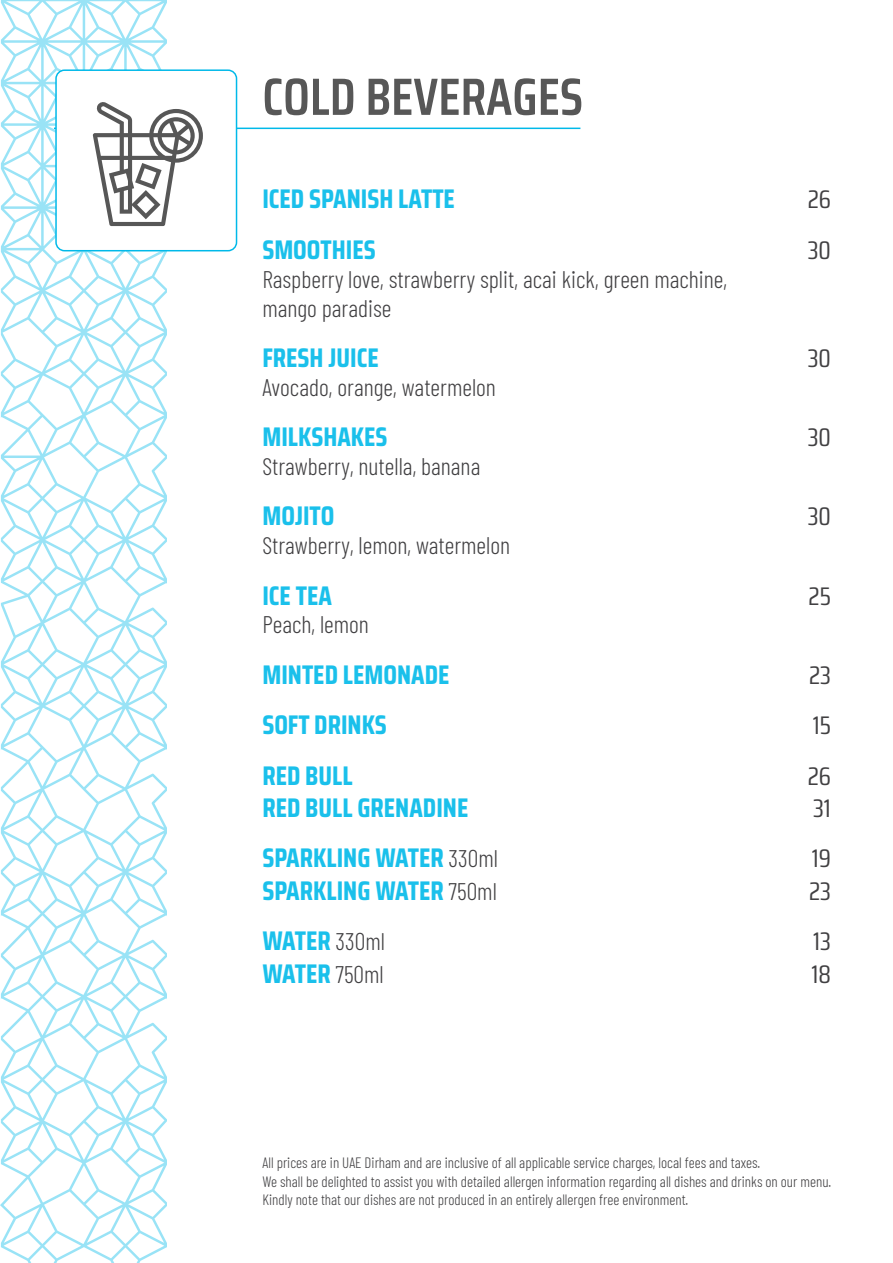
<style>
.page{position:relative;width:893px;height:1263px;background:#fff}
.page>*{position:absolute;margin:0;border:0;box-sizing:border-box;transform-origin:0 0}
.t1{font:600 52.5px "Saira Condensed";color:#575757}
.t2{font:700 27px "Saira Condensed";color:#1ac0eb}
.t3{font:25.5px "Saira Condensed";color:#414042}
.t4{font:300 24px/28.8px "Barlow Condensed";color:#414042}
.t5{font:300 15px/18px "Barlow Condensed";color:#414042}
.s1{font-family:"Barlow Condensed";font-weight:300;font-size:24px;color:#414042}
</style>
<div class="page">
<svg style="left:0;top:0;width:167px;height:1263px"></svg>
<hr style="left:54px;top:128px;width:526px;height:1px;background:#00b9e9">
<div style="left:56px;top:70px;width:181px;height:181px;background:#fff;border-radius:9px"></div>
<div style="left:55px;top:69px;width:182px;height:182px;border:2px solid #00b9e9;border-radius:9px"></div>
<svg style="left:93px;top:102px;width:110px;height:124px"></svg>
<h1 class="t1" style="left:262px;top:57px;width:322px">COLD BEVERAGES</h1>
<h2 class="t2" style="left:262px;top:178px;width:194px">ICED SPANISH LATTE</h2>
<h3 class="t3" style="left:808px;top:181px;width:25px">26</h3>
<h2 class="t2" style="left:262px;top:229px;width:115px">SMOOTHIES</h2>
<h3 class="t3" style="left:808px;top:231px;width:25px">30</h3>
<h3 class="t4" style="left:262px;top:263px;width:466px">Raspberry love, strawberry split, acai kick, green machine, mango paradise</h3>
<h2 class="t2" style="left:262px;top:337px;width:118px">FRESH JUICE</h2>
<h3 class="t3" style="left:808px;top:339px;width:25px">30</h3>
<h3 class="t4" style="left:262px;top:371px;width:235px">Avocado, orange, watermelon</h3>
<h2 class="t2" style="left:262px;top:416px;width:127px">MILKSHAKES</h2>
<h3 class="t3" style="left:808px;top:418px;width:25px">30</h3>
<h3 class="t4" style="left:262px;top:450px;width:219px">Strawberry, nutella, banana</h3>
<h2 class="t2" style="left:262px;top:495px;width:74px">MOJITO</h2>
<h3 class="t3" style="left:808px;top:497px;width:25px">30</h3>
<h3 class="t4" style="left:262px;top:529px;width:249px">Strawberry, lemon, watermelon</h3>
<h2 class="t2" style="left:262px;top:574px;width:71px">ICE TEA</h2>
<h3 class="t3" style="left:809px;top:577px;width:24px">25</h3>
<h3 class="t4" style="left:262px;top:609px;width:108px">Peach, lemon</h3>
<h2 class="t2" style="left:262px;top:654px;width:189px">MINTED LEMONADE</h2>
<h3 class="t3" style="left:809px;top:656px;width:23px">23</h3>
<h2 class="t2" style="left:262px;top:704px;width:126px">SOFT DRINKS</h2>
<h3 class="t3" style="left:813px;top:706px;width:20px">15</h3>
<h2 class="t2" style="left:262px;top:754px;width:92px">RED BULL</h2>
<h3 class="t3" style="left:808px;top:757px;width:25px">26</h3>
<h2 class="t2" style="left:262px;top:787px;width:208px">RED BULL GRENADINE</h2>
<h3 class="t3" style="left:813px;top:789px;width:19px">31</h3>
<h2 class="t2" style="left:262px;top:837px;width:237px">SPARKLING WATER <span class="s1">330ml</span></h2>
<h3 class="t3" style="left:812px;top:839px;width:21px">19</h3>
<h2 class="t2" style="left:262px;top:870px;width:236px">SPARKLING WATER <span class="s1">750ml</span></h2>
<h3 class="t3" style="left:809px;top:872px;width:23px">23</h3>
<h2 class="t2" style="left:262px;top:920px;width:124px">WATER <span class="s1">330ml</span></h2>
<h3 class="t3" style="left:813px;top:922px;width:19px">13</h3>
<h2 class="t2" style="left:262px;top:952px;width:123px">WATER <span class="s1">750ml</span></h2>
<h3 class="t3" style="left:811px;top:955px;width:21px">18</h3>
<p class="t5" style="left:263px;top:1153px;width:570px">All prices are in UAE Dirham and are inclusive of all applicable service charges, local fees and taxes.<br>We shall be delighted to assist you with detailed allergen information regarding all dishes and drinks on our menu.<br>Kindly note that our dishes are not produced in an entirely allergen free environment.</p>
</div>
